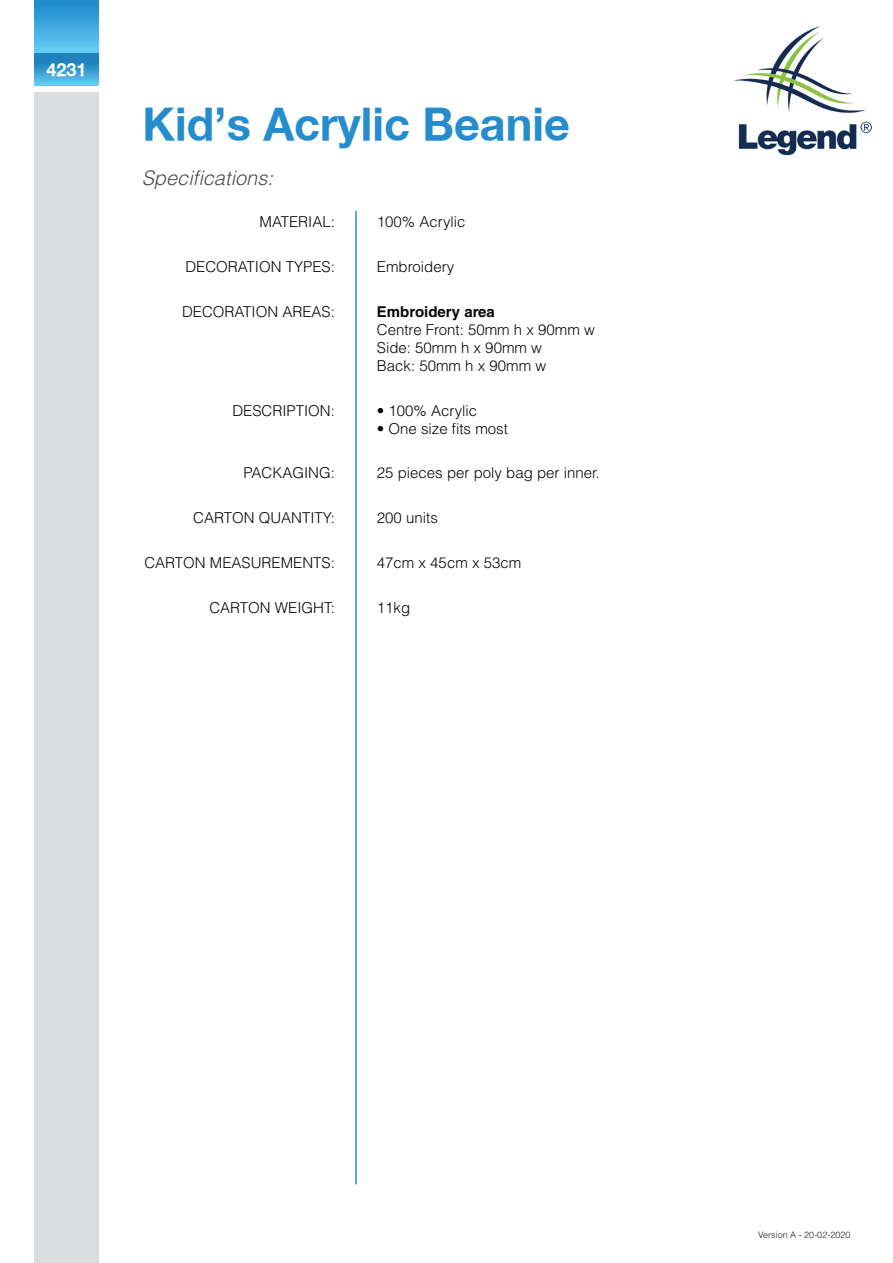
<style>
.page{position:relative;width:893px;height:1263px;background:#fff}
.page>*{position:absolute;margin:0;border:0;box-sizing:border-box;transform-origin:0 0}
.t1{font:700 45px "Helvetica Neue";color:#258dcd}
.t2{font:italic 300 19.95px "Helvetica LT Std";color:#4d4e50}
.t3{font:700 18px "Helvetica Neue";color:#fff}
.t4{font:300 15px/18px "Helvetica LT Std";color:#060705}
.t5{font:700 15px "Helvetica LT Std";color:#060705}
.t6{font:300 9px "Helvetica LT Std";color:#231f20}
</style>
<div class="page">
<div style="left:34px;top:0;width:64px;height:54px;background:linear-gradient(to bottom,#1c87c9,#67cdf5)"></div>
<svg style="left:34px;top:54px;width:64px;height:31px;background:#389cd1"></svg>
<div style="left:34px;top:93px;width:64px;height:1170px;background:#dcddde"></div>
<hr style="left:355px;top:211px;width:2px;height:973px;background:#258dcd">
<img style="left:733px;top:26px;width:139px;height:130px">
<p class="t3" style="left:46px;top:58px;width:42px">4231</p>
<h1 class="t1" style="left:143px;top:96px;width:429px">Kid’s Acrylic Beanie</h1>
<h2 class="t2" style="left:142px;top:166px;width:133px">Specifications:</h2>
<p class="t4" style="left:260px;top:213px;width:77px">MATERIAL:</p>
<p class="t4" style="left:185px;top:258px;width:151px">DECORATION TYPES:</p>
<p class="t4" style="left:182px;top:303px;width:154px">DECORATION AREAS:</p>
<p class="t4" style="left:232px;top:402px;width:104px">DESCRIPTION:</p>
<p class="t4" style="left:244px;top:463px;width:93px">PACKAGING:</p>
<p class="t4" style="left:193px;top:508px;width:143px">CARTON QUANTITY:</p>
<p class="t4" style="left:144px;top:553px;width:192px">CARTON MEASUREMENTS:</p>
<p class="t4" style="left:209px;top:598px;width:127px">CARTON WEIGHT:</p>
<p class="t4" style="left:377px;top:213px;width:90px">100% Acrylic</p>
<p class="t4" style="left:377px;top:258px;width:79px">Embroidery</p>
<p class="t5" style="left:377px;top:303px;width:119px">Embroidery area</p>
<p class="t4" style="left:377px;top:321px;width:219px">Centre Front: 50mm h x 90mm w<br>Side: 50mm h x 90mm w<br>Back: 50mm h x 90mm w</p>
<p class="t4" style="left:377px;top:402px;width:102px">• 100% Acrylic</p>
<p class="t4" style="left:377px;top:420px;width:132px">• One size fits most</p>
<p class="t4" style="left:377px;top:463px;width:224px">25 pieces per poly bag per inner.</p>
<p class="t4" style="left:377px;top:508px;width:62px">200 units</p>
<p class="t4" style="left:377px;top:553px;width:146px">47cm x 45cm x 53cm</p>
<p class="t4" style="left:377px;top:598px;width:35px">11kg</p>
<p class="t6" style="left:758px;top:1229px;width:94px">Version A - 20-02-2020</p>
</div>
